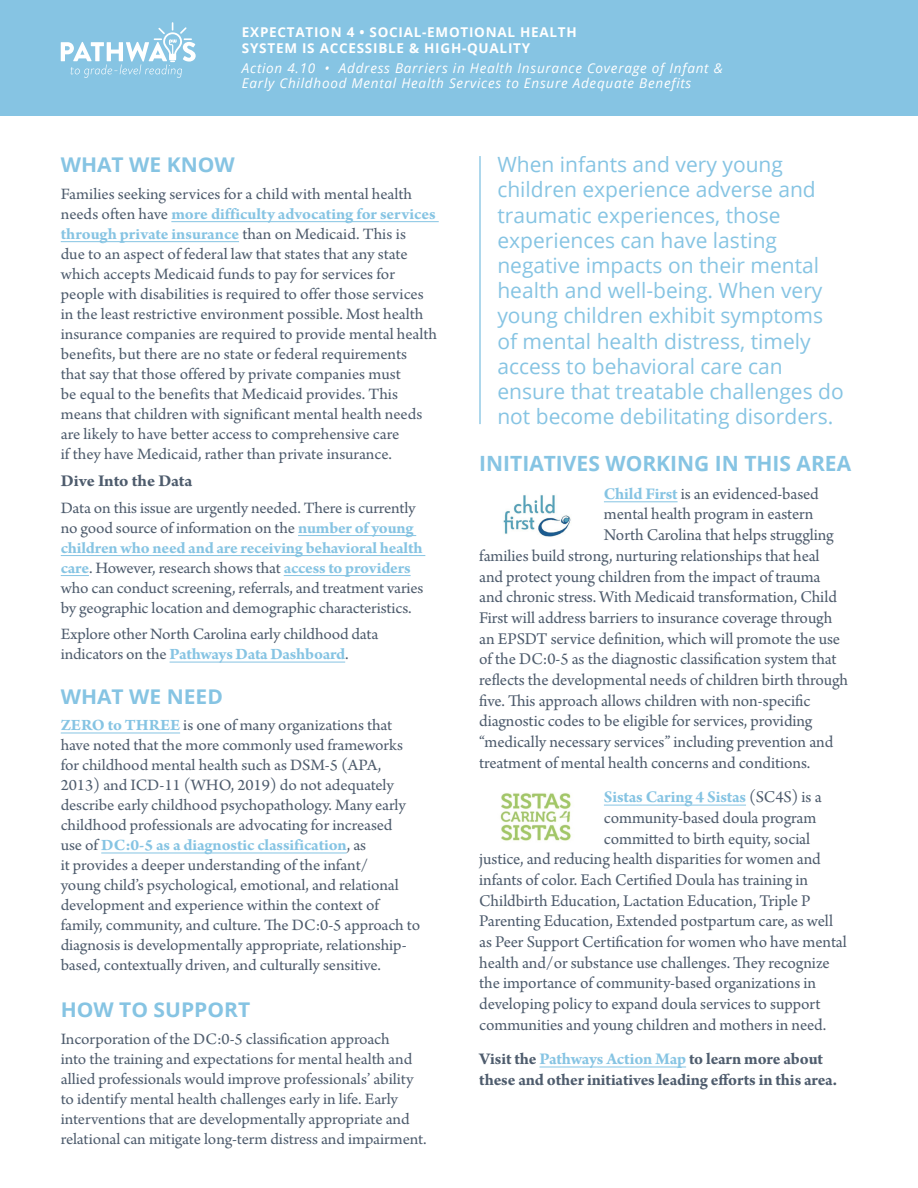
<style>
.page{position:relative;width:918px;height:1188px;background:#fff}
.page>*{position:absolute;margin:0;border:0;box-sizing:border-box;transform-origin:0 0}
.t1{font:21px/25.2px "Open Sans";color:#86c4e3}
.t2{font:700 21px "Open Sans";color:#86c4e3}
.t3{font:700 20.25px "Open Sans";color:#86c4e3;scale:1.04 1}
.t4{font:700 17.4px "Arno Pro";letter-spacing:-.01em;color:#4e5c6d;scale:1.04 1}
.t5{font:17.25px "Arno Pro";letter-spacing:-.005em;color:#4e5c6d}
.t6{font:700 17.25px/20.7px "Arno Pro";letter-spacing:-.01em;color:#4e5c6d}
.t7{font:700 17.25px "Arno Pro";letter-spacing:-.01em;color:#86c4e3}
.t8{font:16.65px/20px "Arno Pro";letter-spacing:-.005em;color:#4e5c6d;scale:1.04 1}
.t9{font:italic 13.5px/15px "Open Sans";letter-spacing:.055em;color:#fff}
.t10{font:700 13.5px/16.2px "Open Sans";letter-spacing:.055em;color:#fff}
.s1{font-weight:700;color:#86c4e3}
.s2{font-weight:400;color:#4e5c6d}
.s3{color:#86c4e3}
</style>
<div class="page">
<hr style="left:171px;top:221px;width:268px;height:1px;background:#86c4e3">
<hr style="left:61px;top:241px;width:178px;height:1px;background:#86c4e3">
<hr style="left:298px;top:535px;width:118px;height:1px;background:#86c4e3">
<hr style="left:61px;top:555px;width:364px;height:1px;background:#86c4e3">
<svg style="left:61px;top:575px;width:28px;height:1px"></svg>
<hr style="left:284px;top:575px;width:127px;height:1px;background:#86c4e3">
<hr style="left:170px;top:662px;width:175px;height:1px;background:#86c4e3">
<hr style="left:61px;top:733px;width:119px;height:1px;background:#86c4e3">
<hr style="left:101px;top:853px;width:246px;height:1px;background:#86c4e3">
<hr style="left:604px;top:501px;width:74px;height:1px;background:#86c4e3">
<hr style="left:604px;top:805px;width:142px;height:1px;background:#86c4e3">
<hr style="left:540px;top:1067px;width:146px;height:1px;background:#86c4e3">
<div style="left:0;top:0;width:918px;height:116px;background:#86c4e3"></div>
<svg style="left:61px;top:22px;width:135px;height:56px"></svg>
<hr style="left:479px;top:156px;width:2px;height:268px;background:#86c4e3">
<img style="left:503px;top:495px;width:68px;height:42px">
<img style="left:500px;top:793px;width:71px;height:48px">
<p class="t10" style="left:242px;top:23px;width:336px">EXPECTATION 4 • SOCIAL-EMOTIONAL HEALTH<br>SYSTEM IS ACCESSIBLE &amp; HIGH-QUALITY</p>
<p class="t9" style="left:242px;top:60px;width:482px">Action 4.10 • Address Barriers in Health Insurance Coverage of Infant &amp;<br>Early Childhood Mental Health Services to Ensure Adequate Benefits</p>
<p class="t3" style="left:61px;top:151px;width:169px">WHAT WE KNOW</p>
<p class="t8" style="left:61px;top:185px;width:363px">Families seeking services for a child with mental health needs often have <span class="s1">more difficulty advocating for services through private insurance</span> than on Medicaid. This is<br>due to an aspect of federal law that states that any state which accepts Medicaid funds to pay for services for people with disabilities is required to offer those services in the least restrictive environment possible. Most health insurance companies are required to provide mental health benefits, but there are no state or federal requirements<br>that say that those offered by private companies must<br>be equal to the benefits that Medicaid provides. This means that children with significant mental health needs are likely to have better access to comprehensive care<br>if they have Medicaid, rather than private insurance.</p>
<p class="t4" style="left:61px;top:471px;width:128px">Dive Into the Data</p>
<p class="t8" style="left:61px;top:499px;width:350px">Data on this issue are urgently needed. There is currently no good source of information on the <span class="s1">number of young children who need and are receiving behavioral health care</span>. However, research shows that <span class="s1">access to providers </span>who can conduct screening, referrals, and treatment varies by geographic location and demographic characteristics.</p>
<p class="t8" style="left:61px;top:625px;width:307px">Explore other North Carolina early childhood data indicators on the <span class="s1">Pathways Data Dashboard</span>.</p>
<p class="t3" style="left:61px;top:682px;width:157px">WHAT WE NEED</p>
<p class="t8" style="left:61px;top:716px;width:347px"><span class="s1">ZERO to THREE</span> is one of many organizations that have noted that the more commonly used frameworks for childhood mental health such as DSM-5 (APA, 2013) and ICD-11 (WHO, 2019) do not adequately describe early childhood psychopathology. Many early childhood professionals are advocating for increased<br>use of <span class="s1">DC:0-5 as a diagnostic classification</span>, as<br>it provides a deeper understanding of the infant/<br>young child’s psychological, emotional, and relational development and experience within the context of family, community, and culture. The DC:0-5 approach to diagnosis is developmentally appropriate, relationship&shy;based, contextually driven, and culturally sensitive.</p>
<p class="t3" style="left:61px;top:995px;width:184px">HOW TO SUPPORT</p>
<p class="t8" style="left:61px;top:1030px;width:353px">Incorporation of the DC:0-5 classification approach<br>into the training and expectations for mental health and allied professionals would improve professionals’ ability to identify mental health challenges early in life. Early interventions that are developmentally appropriate and relational can mitigate long-term distress and impairment.</p>
<p class="t1" style="left:497px;top:151px;width:348px">When infants and very young children experience adverse and traumatic experiences, those experiences can have lasting negative impacts on their mental health and well-being. When very young children exhibit symptoms of mental health distress, timely access to behavioral care can ensure that treatable challenges do not become debilitating disorders.</p>
<p class="t2" style="left:479px;top:449px;width:373px">INITIATIVES WORKING IN THIS AREA</p>
<p class="t5" style="left:604px;top:484px;width:216px"><span class="s1">Child First</span> is an evidenced-based</p>
<p class="t5" style="left:604px;top:504px;width:211px">mental health program in eastern</p>
<p class="t5" style="left:604px;top:525px;width:231px">North Carolina that helps struggling</p>
<p class="t5" style="left:479px;top:546px;width:342px">families build strong, nurturing relationships that heal</p>
<p class="t5" style="left:479px;top:567px;width:343px">and protect young children from the impact of trauma</p>
<p class="t5" style="left:479px;top:587px;width:359px">and chronic stress. With Medicaid transformation, Child</p>
<p class="t5" style="left:479px;top:608px;width:355px">First will address barriers to insurance coverage through</p>
<p class="t5" style="left:479px;top:629px;width:362px">an EPSDT service definition, which will promote the use</p>
<p class="t5" style="left:479px;top:649px;width:359px">of the DC:0-5 as the diagnostic classification system that</p>
<p class="t5" style="left:479px;top:670px;width:370px">reflects the developmental needs of children birth through</p>
<p class="t5" style="left:479px;top:691px;width:333px">five. This approach allows children with non-specific</p>
<p class="t5" style="left:479px;top:711px;width:335px">diagnostic codes to be eligible for services, providing</p>
<p class="t5" style="left:479px;top:732px;width:356px">“medically necessary services” including prevention and</p>
<p class="t5" style="left:479px;top:753px;width:333px">treatment of mental health concerns and conditions.</p>
<p class="t7" style="left:604px;top:787px;width:219px">Sistas Caring 4 Sistas <span class="s2">(SC4S) is a</span></p>
<p class="t5" style="left:604px;top:808px;width:214px">community-based doula program</p>
<p class="t5" style="left:604px;top:828px;width:208px">committed to birth equity, social</p>
<p class="t5" style="left:479px;top:849px;width:343px">justice, and reducing health disparities for women and</p>
<p class="t5" style="left:479px;top:870px;width:330px">infants of color. Each Certified Doula has training in</p>
<p class="t5" style="left:479px;top:891px;width:333px">Childbirth Education, Lactation Education, Triple P</p>
<p class="t5" style="left:479px;top:911px;width:355px">Parenting Education, Extended postpartum care, as well</p>
<p class="t5" style="left:479px;top:932px;width:369px">as Peer Support Certification for women who have mental</p>
<p class="t5" style="left:479px;top:953px;width:352px">health and/or substance use challenges. They recognize</p>
<p class="t5" style="left:479px;top:973px;width:338px">the importance of community-based organizations in</p>
<p class="t5" style="left:479px;top:994px;width:343px">developing policy to expand doula services to support</p>
<p class="t5" style="left:479px;top:1015px;width:349px">communities and young children and mothers in need.</p>
<p class="t6" style="left:479px;top:1049px;width:359px">Visit the <span class="s3">Pathways Action Map</span> to learn more about these and other initiatives leading efforts in this area.</p>
</div>
